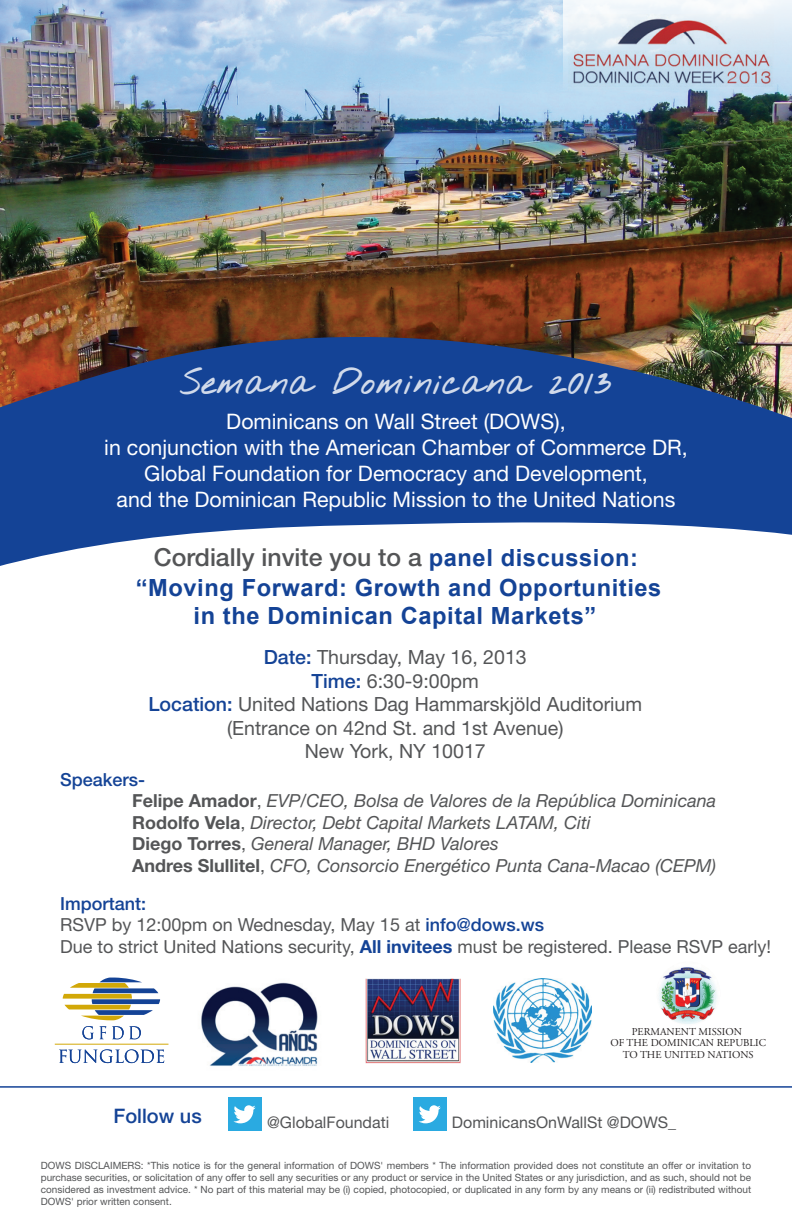
<style>
.page{position:relative;width:792px;height:1224px;background:#fff}
.page>*{position:absolute;margin:0;border:0;box-sizing:border-box;transform-origin:0 0}
.t1{font:700 28.4px "Nothing You Could Do";color:#fff}
.t2{font:500 24.8px "Helvetica Neue";color:#545557}
.t3{font:700 23.6px/27.6px "Arial";letter-spacing:.025em;color:#144396;text-align:center}
.t4{font:21.4px/26px "Helvetica Neue";color:#fff;text-align:center}
.t5{font:500 20px "Helvetica Neue";color:#144396}
.t6{font:19.6px/23.6px "Helvetica Neue";color:#545557;text-align:center}
.t7{font:italic 18px/21.6px "Helvetica Neue";color:#545557}
.t8{font:18px/21.6px "Helvetica Neue";color:#545557}
.t9{font:16px "Helvetica Neue";color:#545557}
.t10{font:10.4px/11.6px "Adobe Garamond Pro";color:#231f20;text-align:center}
.t11{font:10px/12px "Helvetica Neue";color:#545557;text-align:justify}
.s1{font-family:"Arial";font-weight:700;font-size:23.6px;color:#144396}
.s2{font-weight:500;color:#144396}
.s3{font-weight:500;font-style:normal;color:#144396}
.s4{font-weight:700;font-style:normal}
.s5{font-style:normal}
.s6{font-weight:700;color:#144396}
</style>
<div class="page">
<img style="left:0;top:0;width:792px;height:249px">
<div style="left:564px;top:0;width:228px;height:93px;background:linear-gradient(to bottom,#f4f8fb,#b7d7ef)"></div>
<img style="left:0;top:249px;width:792px;height:317px">
<img style="left:656px;top:962px;width:64px;height:63px;border-radius:32px">
<img style="left:201px;top:982px;width:117px;height:84px">
<img style="left:365px;top:978px;width:96px;height:85px">
<div style="left:413px;top:1098px;width:33px;height:33px;background:#2aaae1"></div>
<svg style="left:419px;top:1105px;width:22px;height:18px"></svg>
<div style="left:228px;top:1098px;width:33px;height:33px;background:#2aaae1"></div>
<svg style="left:233px;top:1105px;width:23px;height:18px"></svg>
<img style="left:493px;top:979px;width:99px;height:84px">
<hr style="left:0;top:1086px;width:792px;height:2px;background:#144396">
<img style="left:568px;top:14px;width:205px;height:75px">
<hr style="left:55px;top:1044px;width:113px;height:1px;background:#d2a808">
<svg style="left:63px;top:978px;width:98px;height:61px"></svg>
<svg style="left:59px;top:1049px;width:105px;height:14px"></svg>
<h1 class="t1" style="left:180px;top:358px;width:434px">Semana Dominicana 2013</h1>
<h3 class="t4" style="left:104px;top:408px;width:585px">Dominicans on Wall Street (DOWS),<br>in conjunction with the American Chamber of Commerce DR, Global Foundation for Democracy and Development,<br>and the Dominican Republic Mission to the United Nations</h3>
<h2 class="t2" style="left:154px;top:542px;width:486px">Cordially invite you to a <span class="s1">panel discussion:</span></h2>
<h3 class="t3" style="left:136px;top:575px;width:527px">“Moving Forward: Growth and Opportunities in the Dominican Capital Markets”</h3>
<h3 class="t6" style="left:148px;top:645px;width:495px"><span class="s2">Date:</span> Thursday, May 16, 2013<br><span class="s2">Time:</span> 6:30-9:00pm<br><span class="s2">Location:</span> United Nations Dag Hammarskjöld Auditorium (Entrance on 42nd St. and 1st Avenue)<br>New York, NY 10017</h3>
<p class="t7" style="left:132px;top:768px;width:586px;text-indent:-72px"><span class="s3">Speakers-<br></span><span class="s4">Felipe Amador</span><span class="s5">,</span> EVP/CEO, Bolsa de Valores de la República Dominicana <span class="s4">Rodolfo Vela</span><span class="s5">,</span> Director, Debt Capital Markets LATAM, Citi<br><span class="s4">Diego Torres</span><span class="s5">,</span> General Manager, BHD Valores<br><span class="s4">Andres Slullitel</span><span class="s5">,</span> CFO, Consorcio Energético Punta Cana-Macao (CEPM)</p>
<h3 class="t8" style="left:60px;top:892px;width:713px"><span class="s2">Important:<br></span>RSVP by 12:00pm on Wednesday, May 15 at <span class="s2">info@dows.ws<br></span>Due to strict United Nations security, <span class="s6">All invitees</span> must be registered. Please RSVP early!</h3>
<p class="t10" style="left:610px;top:1026px;width:157px">PERMANENT MISSION<br>OF THE DOMINICAN REPUBLIC<br>TO THE UNITED NATIONS</p>
<h3 class="t5" style="left:114px;top:1104px;width:90px">Follow us</h3>
<h3 class="t9" style="left:267px;top:1112px;width:124px">@GlobalFoundati</h3>
<h3 class="t9" style="left:452px;top:1112px;width:226px">DominicansOnWallSt @DOWS_</h3>
<p class="t11" style="left:41px;top:1159px;width:712px">DOWS DISCLAIMERS: *This notice is for the general information of DOWS' members * The information provided does not constitute an offer or invitation to purchase securities, or solicitation of any offer to sell any securities or any product or service in the United States or any jurisdiction, and as such, should not be considered as investment advice. * No part of this material may be (i) copied, photocopied, or duplicated in any form by any means or (ii) redistributed without DOWS' prior written consent.</p>
</div>
